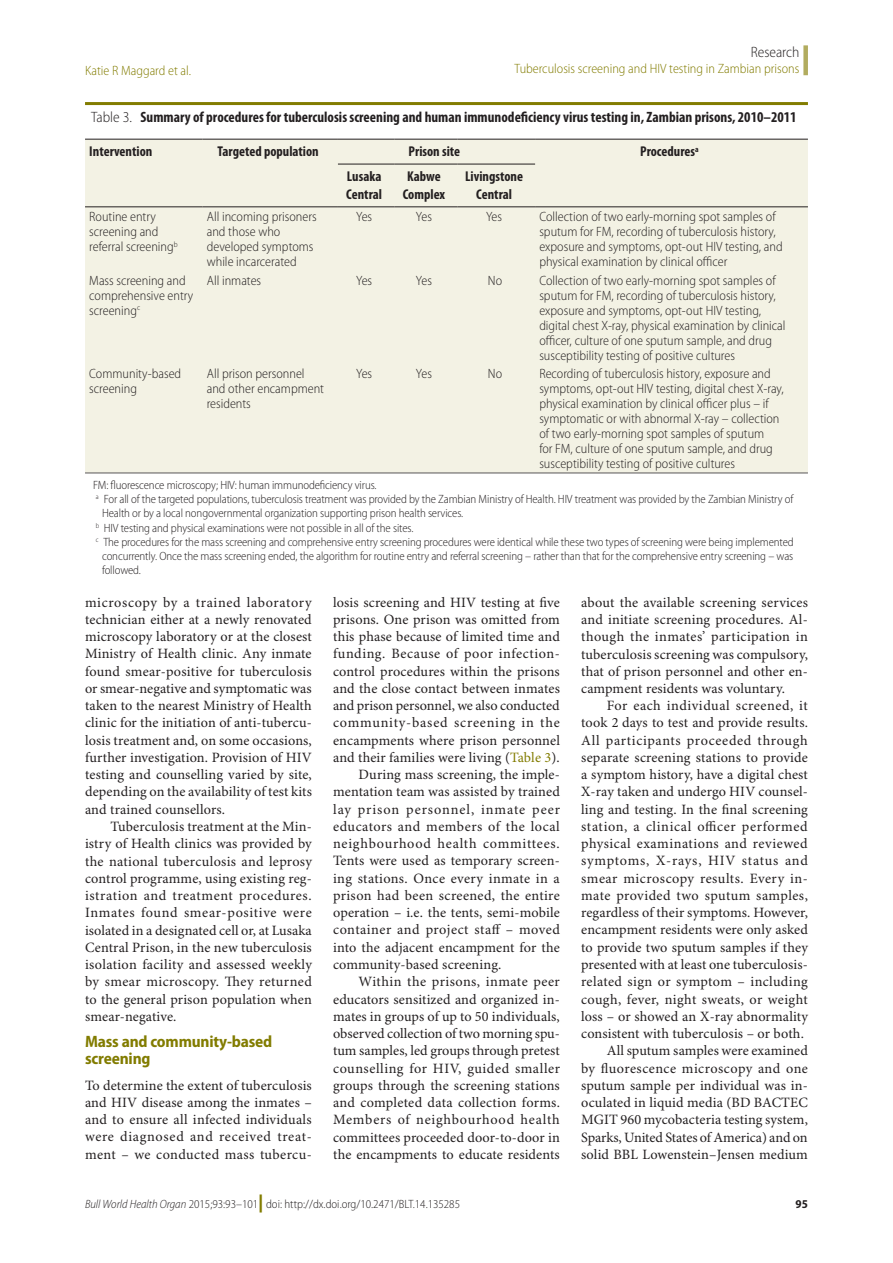
<style>
.page{position:relative;width:893px;height:1263px;background:#fff}
.page>*{position:absolute;margin:0;border:0;box-sizing:border-box;transform-origin:0 0}
.Head_2{font:700 semi-condensed 16.5px/17.2px "Myriad Pro";letter-spacing:-.01em;color:#827c00}
.Tbl_Title{font:700 condensed 15px "Myriad Pro";color:#231f20}
.Section_Title{font:300 semi-condensed 15px "Myriad Pro";color:#231f20}
.Para_Ind{font:14.25px/17.2px "Minion Pro";letter-spacing:.005em;color:#231f20;text-align:justify}
.Para_No_Ind{font:14.25px/17.2px "Minion Pro";letter-spacing:.01em;color:#231f20;text-align:justify}
.Tbl_Col_Hd{font:700 condensed 14.25px/17.9px "Myriad Pro";color:#231f20;text-align:center}
.Tbl_Body{font:300 semi-condensed 13.5px/15px "Myriad Pro";color:#231f20}
.RH_Outside{font:300 semi-condensed 13.5px "Myriad Pro";color:#827c00}
.RH_Inside{font:300 semi-condensed 13.5px "Myriad Pro";color:#827c00}
.Tbl_FN{font:300 semi-condensed 12px/14.2px "Myriad Pro";letter-spacing:-.01em;color:#231f20}
.Tbl_FN1_no_indent{font:300 semi-condensed 12px "Myriad Pro";letter-spacing:-.01em;color:#231f20}
.t1{font:700 semi-condensed 12px "Myriad Pro";color:#231f20}
.s1{font-weight:300;font-stretch:semi-condensed}
.s2{color:#827c00}
.s3{font-style:italic}
.s4{font-weight:900;font-stretch:normal;font-size:18px;color:#827c00}
</style>
<div class="page">
<div style="left:803px;top:45px;width:5px;height:30px;background:#b2ac5f"></div>
<hr style="left:85px;top:102px;width:723px;height:3px;background:#827c00">
<hr style="left:85px;top:472px;width:723px;height:1px;background:#231f20">
<div style="left:85px;top:140px;width:723px;height:332px;background:#f3f2e4"></div>
<hr style="left:338px;top:206px;width:57px;height:1px;background:#231f20">
<hr style="left:395px;top:206px;width:62px;height:1px;background:#231f20">
<hr style="left:457px;top:206px;width:78px;height:1px;background:#231f20">
<hr style="left:85px;top:139px;width:118px;height:1px;background:#231f20">
<hr style="left:85px;top:206px;width:118px;height:1px;background:#231f20">
<hr style="left:203px;top:139px;width:135px;height:1px;background:#231f20">
<hr style="left:203px;top:206px;width:135px;height:1px;background:#231f20">
<hr style="left:338px;top:139px;width:57px;height:1px;background:#231f20">
<hr style="left:395px;top:139px;width:62px;height:1px;background:#231f20">
<hr style="left:457px;top:139px;width:78px;height:1px;background:#231f20">
<hr style="left:338px;top:164px;width:57px;height:1px;background:#231f20">
<hr style="left:395px;top:164px;width:62px;height:1px;background:#231f20">
<hr style="left:457px;top:164px;width:78px;height:1px;background:#231f20">
<hr style="left:535px;top:139px;width:273px;height:1px;background:#231f20">
<hr style="left:535px;top:206px;width:273px;height:1px;background:#231f20">
<p class="Section_Title" style="left:751px;top:44px;width:50px">Research</p>
<p class="RH_Inside" style="left:85px;top:63px;width:107px">Katie R Maggard et al.</p>
<p class="RH_Outside" style="left:515px;top:61px;width:286px">Tuberculosis screening and HIV testing in Zambian prisons</p>
<p class="Tbl_Title" style="left:91px;top:108px;width:707px"><span class="s1">Table 3.</span> Summary of procedures for tuberculosis screening and human immunodeficiency virus testing in, Zambian prisons, 2010–2011</p>
<p class="Tbl_Col_Hd" style="left:89px;top:143px;width:65px">Intervention</p>
<p class="Tbl_Col_Hd" style="left:217px;top:143px;width:103px">Targeted population</p>
<p class="Tbl_Col_Hd" style="left:409px;top:143px;width:53px">Prison site</p>
<p class="Tbl_Col_Hd" style="left:640px;top:143px;width:60px">Procedures<sup>a</sup></p>
<p class="Tbl_Col_Hd" style="left:346px;top:168px;width:37px;text-align:left">Lusaka<br>Central</p>
<p class="Tbl_Col_Hd" style="left:403px;top:168px;width:44px">Kabwe<br>Complex</p>
<p class="Tbl_Col_Hd" style="left:465px;top:168px;width:59px">Livingstone<br>Central</p>
<p class="Tbl_Body" style="left:89px;top:210px;width:90px">Routine entry screening and referral screening<sup>b</sup></p>
<p class="Tbl_Body" style="left:207px;top:210px;width:111px">All incoming prisoners and those who developed symptoms while incarcerated</p>
<p class="Tbl_Body" style="left:356px;top:210px;width:18px">Yes</p>
<p class="Tbl_Body" style="left:416px;top:210px;width:18px">Yes</p>
<p class="Tbl_Body" style="left:486px;top:210px;width:18px">Yes</p>
<p class="Tbl_Body" style="left:539px;top:210px;width:245px">Collection of two early-morning spot samples of sputum for FM, recording of tuberculosis history, exposure and symptoms, opt-out HIV testing, and physical examination by clinical officer</p>
<p class="Tbl_Body" style="left:89px;top:273px;width:106px">Mass screening and comprehensive entry screening<sup>c</sup></p>
<p class="Tbl_Body" style="left:207px;top:273px;width:56px">All inmates</p>
<p class="Tbl_Body" style="left:356px;top:273px;width:18px">Yes</p>
<p class="Tbl_Body" style="left:416px;top:273px;width:18px">Yes</p>
<p class="Tbl_Body" style="left:488px;top:273px;width:16px">No</p>
<p class="Tbl_Body" style="left:539px;top:273px;width:248px">Collection of two early-morning spot samples of sputum for FM, recording of tuberculosis history, exposure and symptoms, opt-out HIV testing, digital chest X-ray, physical examination by clinical officer, culture of one sputum sample, and drug susceptibility testing of positive cultures</p>
<p class="Tbl_Body" style="left:89px;top:366px;width:93px">Community-based screening</p>
<p class="Tbl_Body" style="left:207px;top:366px;width:119px">All prison personnel and other encampment residents</p>
<p class="Tbl_Body" style="left:356px;top:366px;width:18px">Yes</p>
<p class="Tbl_Body" style="left:416px;top:366px;width:18px">Yes</p>
<p class="Tbl_Body" style="left:488px;top:366px;width:16px">No</p>
<p class="Tbl_Body" style="left:539px;top:366px;width:246px">Recording of tuberculosis history, exposure and symptoms, opt-out HIV testing, digital chest X-ray, physical examination by clinical officer plus – if symptomatic or with abnormal X-ray – collection of two early-morning spot samples of sputum<br>for FM, culture of one sputum sample, and drug susceptibility testing of positive cultures</p>
<p class="Tbl_FN1_no_indent" style="left:93px;top:478px;width:285px">FM: fluorescence microscopy; HIV: human immunodeficiency virus.</p>
<p class="Tbl_FN" style="left:102px;top:492px;width:693px;text-indent:-6px"><sup>a</sup> For all of the targeted populations, tuberculosis treatment was provided by the Zambian Ministry of Health. HIV treatment was provided by the Zambian Ministry of<br>Health or by a local nongovernmental organization supporting prison health services.</p>
<p class="Tbl_FN" style="left:96px;top:521px;width:319px"><sup>b</sup> HIV testing and physical examinations were not possible in all of the sites.</p>
<p class="Tbl_FN" style="left:102px;top:535px;width:693px;text-align:justify;text-indent:-6px"><sup>c</sup> The procedures for the mass screening and comprehensive entry screening procedures were identical while these two types of screening were being implemented concurrently. Once the mass screening ended, the algorithm for routine entry and referral screening – rather than that for the comprehensive entry screening – was followed.</p>
<p class="Para_No_Ind" style="left:85px;top:594px;width:228px">microscopy by a trained laboratory technician either at a newly renovated microscopy laboratory or at the closest Ministry of Health clinic. Any inmate found smear-positive for tuberculosis or smear-negative and symptomatic was taken to the nearest Ministry of Health clinic for the initiation of anti-tubercu&shy;losis treatment and, on some occasions, further investigation. Provision of HIV testing and counselling varied by site, depending on the availability of test kits and trained counsellors.</p>
<p class="Para_Ind" style="left:85px;top:818px;width:228px;text-indent:26px">Tuberculosis treatment at the Min&shy;istry of Health clinics was provided by the national tuberculosis and leprosy control programme, using existing reg&shy;istration and treatment procedures.<br>Inmates found smear-positive were isolated in a designated cell or, at Lusaka Central Prison, in the new tuberculosis isolation facility and assessed weekly by smear microscopy. They returned to the general prison population when smear-negative.</p>
<p class="Head_2" style="left:85px;top:1032px;width:189px">Mass and community-based screening</p>
<p class="Para_No_Ind" style="left:85px;top:1077px;width:228px">To determine the extent of tuberculosis and HIV disease among the inmates – and to ensure all infected individuals were diagnosed and received treat&shy;ment – we conducted mass tubercu-</p>
<p class="Para_No_Ind" style="left:333px;top:594px;width:228px">losis screening and HIV testing at five prisons. One prison was omitted from this phase because of limited time and funding. Because of poor infection&shy;control procedures within the prisons and the close contact between inmates and prison personnel, we also conducted community-based screening in the encampments where prison personnel and their families were living (<span class="s2">Table 3</span>).</p>
<p class="Para_Ind" style="left:333px;top:766px;width:228px;text-indent:26px">During mass screening, the imple&shy;mentation team was assisted by trained lay prison personnel, inmate peer educators and members of the local neighbourhood health committees.<br>Tents were used as temporary screen&shy;ing stations. Once every inmate in a prison had been screened, the entire operation – i.e. the tents, semi-mobile container and project staff – moved into the adjacent encampment for the community-based screening.</p>
<p class="Para_Ind" style="left:333px;top:974px;width:228px;text-indent:26px">Within the prisons, inmate peer educators sensitized and organized in&shy;mates in groups of up to 50 individuals, observed collection of two morning spu&shy;tum samples, led groups through pretest counselling for HIV, guided smaller groups through the screening stations and completed data collection forms.<br>Members of neighbourhood health committees proceeded door-to-door in the encampments to educate residents</p>
<p class="Para_Ind" style="left:581px;top:594px;width:228px">about the available screening services and initiate screening procedures. Al&shy;though the inmates’ participation in tuberculosis screening was compulsory, that of prison personnel and other en&shy;campment residents was voluntary.</p>
<p class="Para_Ind" style="left:581px;top:698px;width:228px;text-indent:26px">For each individual screened, it took 2 days to test and provide results.<br>All participants proceeded through separate screening stations to provide a symptom history, have a digital chest X-ray taken and undergo HIV counsel&shy;ling and testing. In the final screening station, a clinical officer performed physical examinations and reviewed symptoms, X-rays, HIV status and smear microscopy results. Every in&shy;mate provided two sputum samples, regardless of their symptoms. However, encampment residents were only asked to provide two sputum samples if they presented with at least one tuberculosis&shy;related sign or symptom – including cough, fever, night sweats, or weight loss – or showed an X-ray abnormality consistent with tuberculosis – or both.</p>
<p class="Para_Ind" style="left:581px;top:1043px;width:228px;text-indent:26px">All sputum samples were examined by fluorescence microscopy and one sputum sample per individual was in&shy;oculated in liquid media (BD BACTEC MGIT 960 mycobacteria testing system, Sparks, United States of America) and on solid BBL Lowenstein–Jensen medium</p>
<p class="Tbl_FN" style="left:85px;top:1197px;width:377px"><span class="s3">Bull World Health Organ</span> 2015;93:93–101<span class="s4">|</span> doi: http://dx.doi.org/10.2471/BLT.14.135285</p>
<p class="t1" style="left:795px;top:1197px;width:14px">95</p>
</div>
